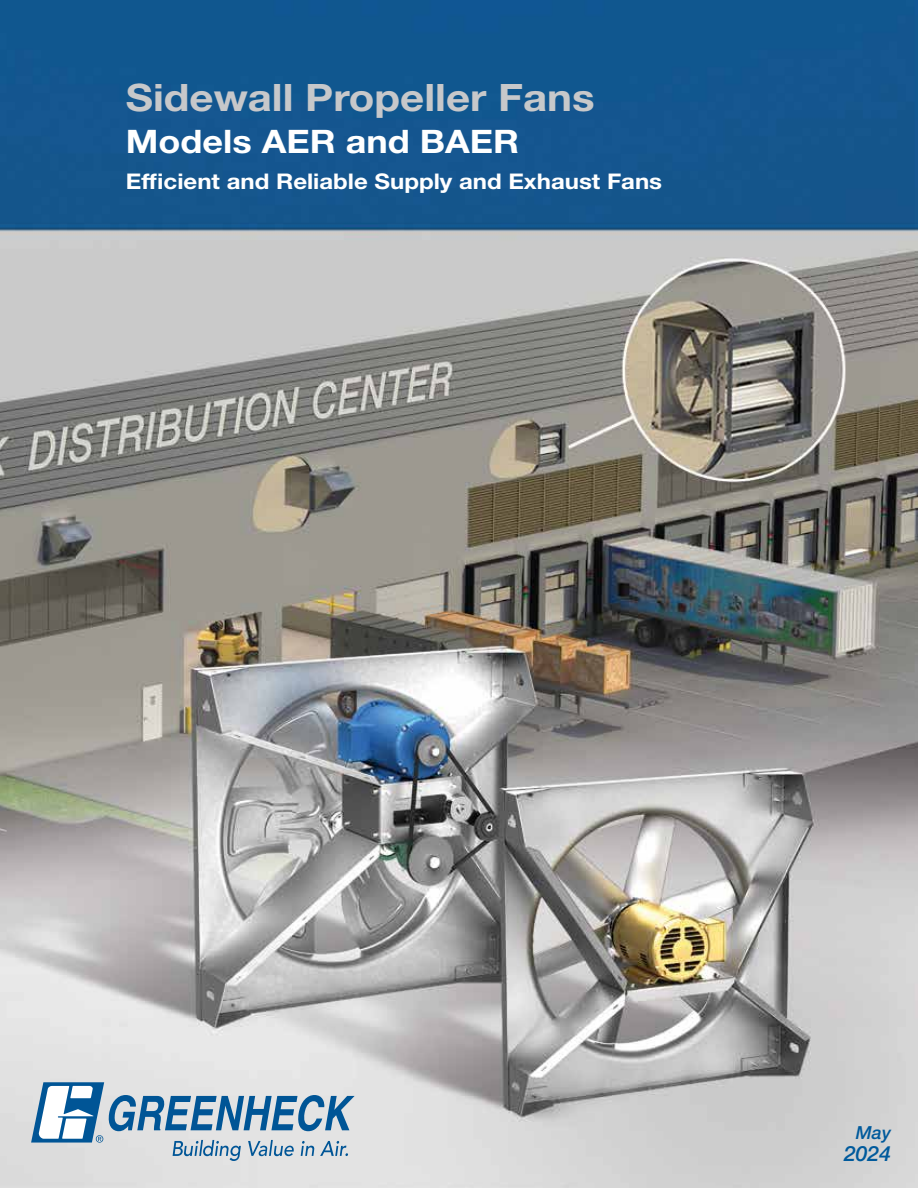
<style>
.page{position:relative;width:918px;height:1188px;background:#fff}
.page>*{position:absolute;margin:0;border:0;box-sizing:border-box;transform-origin:0 0}
.t1{font:700 37.8px "Helvetica Neue LT Std";color:#c7c8ca;scale:1.11 1}
.t2{font:700 32.4px "Helvetica Neue LT Std";color:#fff;scale:1.11 1}
.t3{font:700 21.6px "Helvetica Neue LT Std";color:#fff;scale:1.11 1}
.t4{font:italic 500 21px "Helvetica Neue LT Std";color:#005a9c}
.t5{font:italic 500 18px "Helvetica Neue LT Std";color:#005a9c}
</style>
<div class="page">
<img style="left:0;top:0;width:918px;height:1188px">
<svg style="left:31px;top:1082px;width:324px;height:79px;background:#a8bed0"></svg>
<h1 class="t1" style="left:126px;top:74px;width:424px">Sidewall Propeller Fans</h1>
<h2 class="t2" style="left:126px;top:121px;width:356px">Models AER and BAER</h2>
<p class="t3" style="left:126px;top:168px;width:485px">Efficient and Reliable Supply and Exhaust Fans</p>
<p class="t5" style="left:856px;top:1121px;width:37px">May</p>
<p class="t4" style="left:844px;top:1141px;width:48px">2024</p>
</div>
